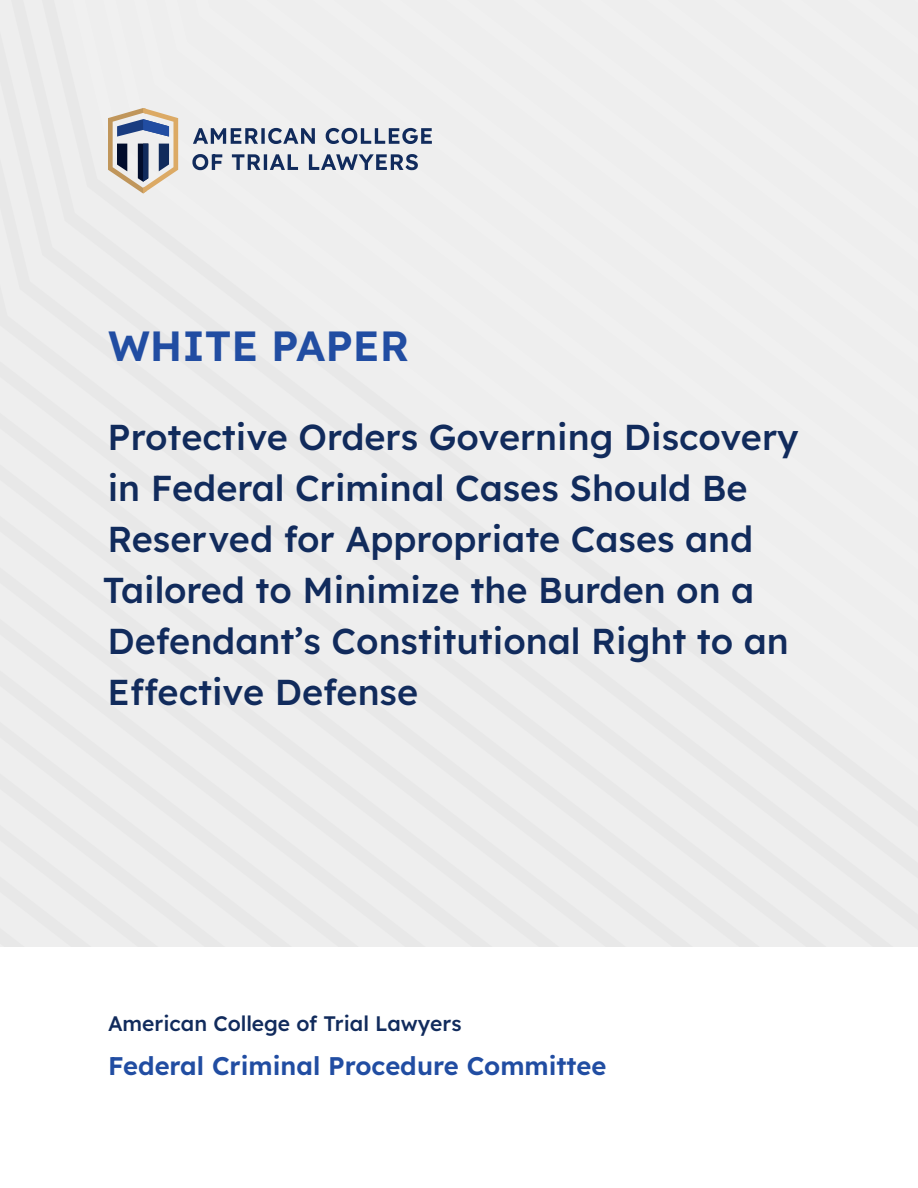
<style>
.page{position:relative;width:918px;height:1188px;background:#fff}
.page>*{position:absolute;margin:0;border:0;box-sizing:border-box;transform-origin:0 0}
.t1{font:42.15px "Lexend";color:#214da2}
.t2{font:36px/51px "Lexend";color:#112b5c}
.t3{font:25.5px "Lexend";color:#214da2}
.t4{font:21px "Lexend";color:#112b5c}
</style>
<div class="page">
<div style="left:398px;top:898px;width:520px;height:34px;background:#eee"></div>
<div style="left:398px;top:864px;width:520px;height:34px;background:#eee"></div>
<div style="left:0;top:0;width:918px;height:864px;background:#eee"></div>
<div style="left:10px;top:0;width:908px;height:830px;background:#eee"></div>
<div style="left:32px;top:0;width:886px;height:796px;background:#eee"></div>
<div style="left:55px;top:0;width:863px;height:761px;background:#eee"></div>
<div style="left:77px;top:0;width:841px;height:727px;background:#eee"></div>
<div style="left:99px;top:0;width:819px;height:693px;background:#eee"></div>
<div style="left:122px;top:0;width:796px;height:659px;background:#eee"></div>
<div style="left:144px;top:0;width:774px;height:625px;background:#eee"></div>
<div style="left:167px;top:0;width:751px;height:590px;background:#eee"></div>
<div style="left:189px;top:0;width:729px;height:556px;background:#eee"></div>
<div style="left:212px;top:0;width:706px;height:522px;background:#eee"></div>
<div style="left:234px;top:0;width:684px;height:488px;background:#eee"></div>
<div style="left:257px;top:0;width:661px;height:454px;background:#eee"></div>
<div style="left:279px;top:0;width:639px;height:419px;background:#eee"></div>
<div style="left:302px;top:0;width:616px;height:385px;background:#eee"></div>
<div style="left:324px;top:0;width:594px;height:351px;background:#eee"></div>
<div style="left:346px;top:0;width:572px;height:317px;background:#eee"></div>
<div style="left:369px;top:0;width:549px;height:283px;background:#eee"></div>
<div style="left:391px;top:0;width:527px;height:248px;background:#eee"></div>
<div style="left:414px;top:0;width:504px;height:214px;background:#eee"></div>
<div style="left:0;top:706px;width:398px;height:240px;background:#eee"></div>
<div style="left:0;top:753px;width:378px;height:193px;background:#eee"></div>
<div style="left:0;top:800px;width:359px;height:146px;background:#eee"></div>
<div style="left:0;top:846px;width:339px;height:100px;background:#eee"></div>
<svg style="left:193px;top:128px;width:122px;height:16px;background:#8894ab"></svg>
<svg style="left:326px;top:128px;width:106px;height:16px;background:#8e99ae"></svg>
<svg style="left:192px;top:154px;width:30px;height:16px"></svg>
<svg style="left:232px;top:154px;width:66px;height:16px"></svg>
<svg style="left:309px;top:154px;width:109px;height:16px;background:#8c97ad"></svg>
<svg style="left:108px;top:108px;width:70px;height:85px;background:#b2afb0"></svg>
<p class="t1" style="left:108px;top:315px;width:303px">WHITE PAPER</p>
<p class="t2" style="left:103px;top:410px;width:697px">Protective Orders Governing Discovery in Federal Criminal Cases Should Be Reserved for Appropriate Cases and Tailored to Minimize the Burden on a Defendant’s Constitutional Right to an Effective Defense</p>
<p class="t4" style="left:108px;top:1008px;width:355px">American College of Trial Lawyers</p>
<p class="t3" style="left:108px;top:1048px;width:500px">Federal Criminal Procedure Committee</p>
</div>
